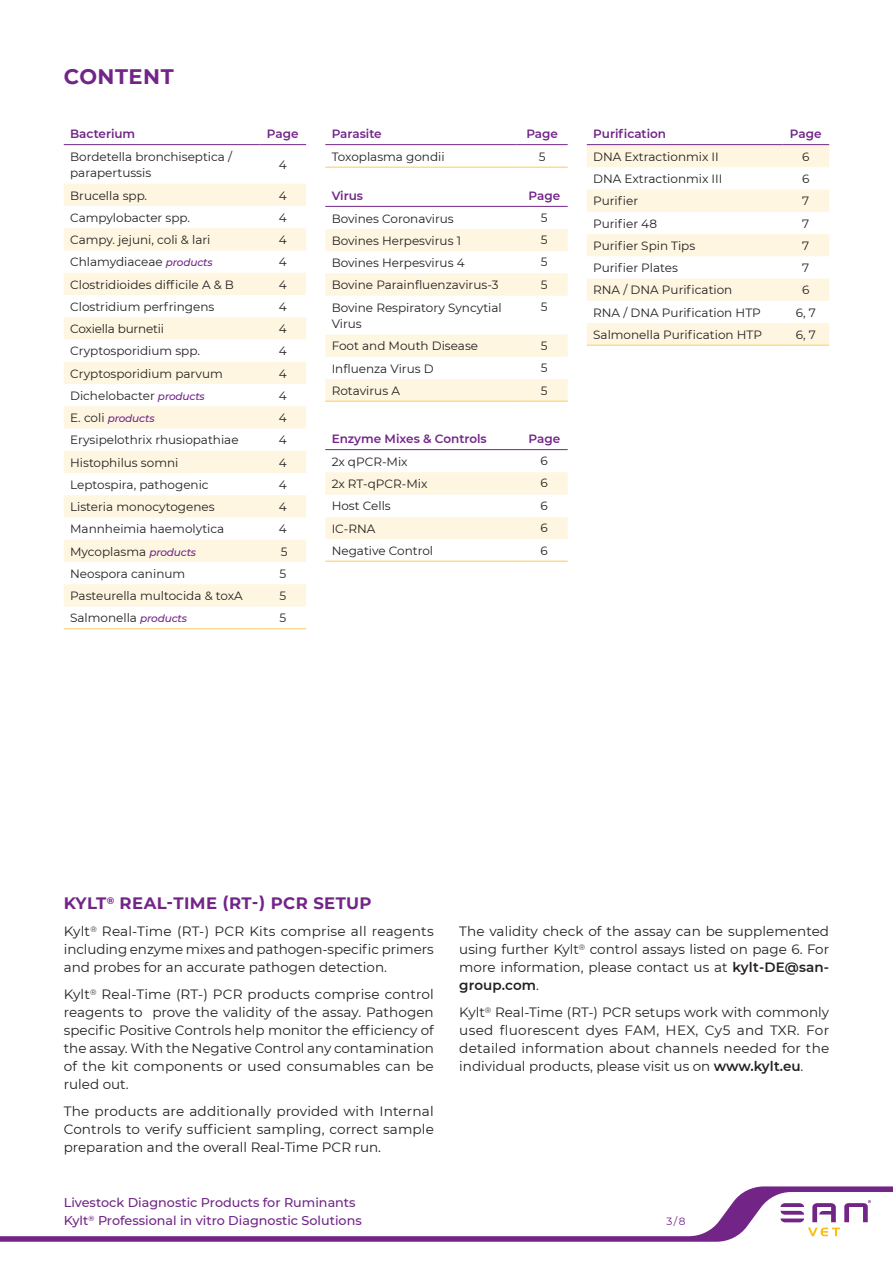
<style>
.page{position:relative;width:893px;height:1263px;background:#fff}
.page>*{position:absolute;margin:0;border:0;box-sizing:border-box;transform-origin:0 0}
.t1{font:700 21px "Montserrat";letter-spacing:.025em;color:#722587}
.t2{font:700 16.5px "Montserrat";letter-spacing:.025em;color:#722587}
.t3{font:13.5px/18px "Montserrat";color:#231f20;text-align:justify}
.t4{font:500 12.75px/18px "Montserrat";color:#722587}
.t5{font:12px/16.5px "Montserrat";color:#231f20}
.t6{font:600 12px "Montserrat";color:#722587}
.t7{font:italic 500 10.5px "Montserrat";letter-spacing:-.015em;color:#722587}
.t8{font:10.5px "Montserrat";color:#722587}
.s1{font-weight:500;font-style:italic;font-size:10.5px;color:#722587}
.s2{font-weight:400;font-style:normal;font-size:12px;color:#231f20}
.s3{font-weight:600}
</style>
<div class="page">
<svg style="left:0;top:1186px;width:893px;height:56px"></svg>
<svg style="left:780px;top:1200px;width:91px;height:36px"></svg>
<hr style="left:325px;top:144px;width:192px;height:1px;background:#722587">
<hr style="left:517px;top:144px;width:51px;height:1px;background:#722587">
<hr style="left:325px;top:166px;width:192px;height:2px;background:#fedb90">
<hr style="left:517px;top:166px;width:51px;height:2px;background:#fedb90">
<svg style="left:64px;top:184px;width:242px;height:422px;fill:#fef6e1"></svg>
<hr style="left:64px;top:144px;width:195px;height:1px;background:#722587">
<hr style="left:259px;top:144px;width:47px;height:1px;background:#722587">
<hr style="left:64px;top:628px;width:195px;height:1px;background:#fedb90">
<hr style="left:259px;top:628px;width:47px;height:1px;background:#fedb90">
<svg style="left:325px;top:472px;width:243px;height:67px"></svg>
<hr style="left:325px;top:449px;width:196px;height:1px;background:#722587">
<hr style="left:521px;top:449px;width:47px;height:1px;background:#722587">
<hr style="left:325px;top:516px;width:196px;height:1px;background:#fff">
<hr style="left:521px;top:516px;width:47px;height:1px;background:#fff">
<hr style="left:325px;top:560px;width:196px;height:2px;background:#fedb90">
<hr style="left:521px;top:560px;width:47px;height:2px;background:#fedb90">
<svg style="left:587px;top:145px;width:242px;height:199px;fill:#fef6e1"></svg>
<hr style="left:587px;top:144px;width:195px;height:1px;background:#722587">
<hr style="left:782px;top:144px;width:47px;height:1px;background:#722587">
<hr style="left:587px;top:344px;width:195px;height:2px;background:#fedb90">
<hr style="left:782px;top:344px;width:47px;height:2px;background:#fedb90">
<svg style="left:325px;top:229px;width:243px;height:171px"></svg>
<hr style="left:325px;top:206px;width:196px;height:1px;background:#722587">
<hr style="left:521px;top:206px;width:47px;height:1px;background:#722587">
<hr style="left:325px;top:400px;width:196px;height:2px;background:#fedb90">
<hr style="left:521px;top:400px;width:47px;height:2px;background:#fedb90">
<h1 class="t1" style="left:64px;top:62px;width:111px">CONTENT</h1>
<p class="t6" style="left:70px;top:125px;width:67px">Bacterium</p>
<p class="t6" style="left:267px;top:125px;width:33px">Page</p>
<p class="t5" style="left:70px;top:148px;width:164px">Bordetella bronchiseptica / parapertussis</p>
<p class="t5" style="left:279px;top:156px;width:9px">4</p>
<p class="t5" style="left:70px;top:187px;width:79px">Brucella spp.</p>
<p class="t5" style="left:279px;top:187px;width:9px">4</p>
<p class="t5" style="left:70px;top:209px;width:121px">Campylobacter spp.</p>
<p class="t5" style="left:279px;top:209px;width:9px">4</p>
<p class="t5" style="left:70px;top:231px;width:142px">Campy. jejuni, coli &amp; lari</p>
<p class="t5" style="left:279px;top:231px;width:9px">4</p>
<p class="t5" style="left:70px;top:253px;width:144px">Chlamydiaceae <span class="s1">products</span></p>
<p class="t5" style="left:279px;top:253px;width:9px">4</p>
<p class="t5" style="left:70px;top:276px;width:165px">Clostridioides difficile A &amp; B</p>
<p class="t5" style="left:279px;top:276px;width:9px">4</p>
<p class="t5" style="left:70px;top:298px;width:146px">Clostridium perfringens</p>
<p class="t5" style="left:279px;top:298px;width:9px">4</p>
<p class="t5" style="left:70px;top:320px;width:95px">Coxiella burnetii</p>
<p class="t5" style="left:279px;top:320px;width:9px">4</p>
<p class="t5" style="left:70px;top:342px;width:131px">Cryptosporidium spp.</p>
<p class="t5" style="left:279px;top:342px;width:9px">4</p>
<p class="t5" style="left:70px;top:365px;width:154px">Cryptosporidium parvum</p>
<p class="t5" style="left:279px;top:365px;width:9px">4</p>
<p class="t5" style="left:70px;top:387px;width:136px">Dichelobacter <span class="s1">products</span></p>
<p class="t5" style="left:279px;top:387px;width:9px">4</p>
<p class="t7" style="left:70px;top:411px;width:86px"><span class="s2">E. coli</span> products</p>
<p class="t5" style="left:279px;top:409px;width:9px">4</p>
<p class="t5" style="left:70px;top:431px;width:170px">Erysipelothrix rhusiopathiae</p>
<p class="t5" style="left:279px;top:431px;width:9px">4</p>
<p class="t5" style="left:70px;top:454px;width:110px">Histophilus somni</p>
<p class="t5" style="left:279px;top:454px;width:9px">4</p>
<p class="t5" style="left:70px;top:476px;width:140px">Leptospira, pathogenic</p>
<p class="t5" style="left:279px;top:476px;width:9px">4</p>
<p class="t5" style="left:70px;top:498px;width:146px">Listeria monocytogenes</p>
<p class="t5" style="left:279px;top:498px;width:9px">4</p>
<p class="t5" style="left:70px;top:520px;width:156px">Mannheimia haemolytica</p>
<p class="t5" style="left:279px;top:520px;width:9px">4</p>
<p class="t5" style="left:70px;top:543px;width:128px">Mycoplasma <span class="s1">products</span></p>
<p class="t5" style="left:281px;top:543px;width:8px">5</p>
<p class="t5" style="left:70px;top:565px;width:117px">Neospora caninum</p>
<p class="t5" style="left:279px;top:565px;width:8px">5</p>
<p class="t5" style="left:70px;top:587px;width:174px">Pasteurella multocida &amp; toxA</p>
<p class="t5" style="left:279px;top:587px;width:8px">5</p>
<p class="t5" style="left:70px;top:609px;width:118px">Salmonella <span class="s1">products</span></p>
<p class="t5" style="left:279px;top:609px;width:8px">5</p>
<p class="t6" style="left:332px;top:125px;width:52px">Parasite</p>
<p class="t6" style="left:526px;top:125px;width:33px">Page</p>
<p class="t5" style="left:332px;top:148px;width:114px">Toxoplasma gondii</p>
<p class="t5" style="left:539px;top:148px;width:8px">5</p>
<p class="t6" style="left:332px;top:187px;width:33px">Virus</p>
<p class="t6" style="left:528px;top:187px;width:33px">Page</p>
<p class="t5" style="left:332px;top:210px;width:124px">Bovines Coronavirus</p>
<p class="t5" style="left:541px;top:209px;width:8px">5</p>
<p class="t5" style="left:332px;top:232px;width:131px">Bovines Herpesvirus 1</p>
<p class="t5" style="left:541px;top:231px;width:8px">5</p>
<p class="t5" style="left:332px;top:254px;width:134px">Bovines Herpesvirus 4</p>
<p class="t5" style="left:541px;top:253px;width:8px">5</p>
<p class="t5" style="left:332px;top:276px;width:168px">Bovine Parainfluenzavirus-3</p>
<p class="t5" style="left:541px;top:276px;width:8px">5</p>
<p class="t5" style="left:332px;top:299px;width:172px">Bovine Respiratory Syncytial<br>Virus</p>
<p class="t5" style="left:541px;top:298px;width:8px">5</p>
<p class="t5" style="left:332px;top:337px;width:148px">Foot and Mouth Disease</p>
<p class="t5" style="left:541px;top:337px;width:8px">5</p>
<p class="t5" style="left:332px;top:360px;width:104px">Influenza Virus D</p>
<p class="t5" style="left:541px;top:359px;width:8px">5</p>
<p class="t5" style="left:332px;top:382px;width:70px">Rotavirus A</p>
<p class="t5" style="left:541px;top:382px;width:8px">5</p>
<p class="t6" style="left:332px;top:430px;width:157px">Enzyme Mixes &amp; Controls</p>
<p class="t6" style="left:528px;top:430px;width:33px">Page</p>
<p class="t5" style="left:332px;top:453px;width:77px">2x qPCR-Mix</p>
<p class="t5" style="left:541px;top:452px;width:9px">6</p>
<p class="t5" style="left:332px;top:475px;width:97px">2x RT-qPCR-Mix</p>
<p class="t5" style="left:541px;top:474px;width:9px">6</p>
<p class="t5" style="left:332px;top:497px;width:61px">Host Cells</p>
<p class="t5" style="left:541px;top:497px;width:9px">6</p>
<p class="t5" style="left:332px;top:520px;width:45px">IC-RNA</p>
<p class="t5" style="left:541px;top:519px;width:9px">6</p>
<p class="t5" style="left:332px;top:542px;width:103px">Negative Control</p>
<p class="t5" style="left:541px;top:542px;width:9px">6</p>
<p class="t6" style="left:593px;top:125px;width:74px">Purification</p>
<p class="t6" style="left:790px;top:125px;width:33px">Page</p>
<p class="t5" style="left:593px;top:148px;width:127px">DNA Extractionmix II</p>
<p class="t5" style="left:802px;top:148px;width:9px">6</p>
<p class="t5" style="left:593px;top:170px;width:131px">DNA Extractionmix III</p>
<p class="t5" style="left:802px;top:170px;width:9px">6</p>
<p class="t5" style="left:593px;top:192px;width:46px">Purifier</p>
<p class="t5" style="left:802px;top:192px;width:9px">7</p>
<p class="t5" style="left:593px;top:215px;width:65px">Purifier 48</p>
<p class="t5" style="left:802px;top:215px;width:9px">7</p>
<p class="t5" style="left:593px;top:237px;width:104px">Purifier Spin Tips</p>
<p class="t5" style="left:802px;top:237px;width:9px">7</p>
<p class="t5" style="left:593px;top:259px;width:86px">Purifier Plates</p>
<p class="t5" style="left:802px;top:259px;width:9px">7</p>
<p class="t5" style="left:593px;top:281px;width:141px">RNA / DNA Purification</p>
<p class="t5" style="left:802px;top:281px;width:9px">6</p>
<p class="t5" style="left:593px;top:304px;width:169px">RNA / DNA Purification HTP</p>
<p class="t5" style="left:796px;top:304px;width:22px">6, 7</p>
<p class="t5" style="left:593px;top:326px;width:170px">Salmonella Purification HTP</p>
<p class="t5" style="left:796px;top:326px;width:22px">6, 7</p>
<h2 class="t2" style="left:64px;top:891px;width:309px">KYLT<sup>®</sup> REAL-TIME (RT-) PCR SETUP</h2>
<p class="t3" style="left:64px;top:922px;width:371px">Kylt<sup>®</sup> Real-Time (RT-) PCR Kits comprise all reagents including enzyme mixes and pathogen-specific primers and probes for an accurate pathogen detection.</p>
<p class="t3" style="left:64px;top:985px;width:372px">Kylt<sup>®</sup> Real-Time (RT-) PCR products comprise control reagents to prove the validity of the assay. Pathogen specific Positive Controls help monitor the efficiency of the assay. With the Negative Control any contamination of the kit components or used consumables can be ruled out.</p>
<p class="t3" style="left:64px;top:1102px;width:372px">The products are additionally provided with Internal Controls to verify sufficient sampling, correct sample preparation and the overall Real-Time PCR run.</p>
<p class="t4" style="left:64px;top:1193px;width:300px">Livestock Diagnostic Products for Ruminants<br>Kylt<sup>®</sup> Professional in vitro Diagnostic Solutions</p>
<p class="t3" style="left:459px;top:922px;width:371px">The validity check of the assay can be supplemented using further Kylt<sup>®</sup> control assays listed on page 6. For more information, please contact us at <span class="s3">kylt-DE@san&shy;group.com</span>.</p>
<p class="t3" style="left:459px;top:1003px;width:372px">Kylt<sup>®</sup> Real-Time (RT-) PCR setups work with commonly used fluorescent dyes FAM, HEX, Cy5 and TXR. For detailed information about channels needed for the individual products, please visit us on <span class="s3">www.kylt.eu</span>.</p>
<p class="t8" style="left:667px;top:1214px;width:20px">3 / 8</p>
</div>
